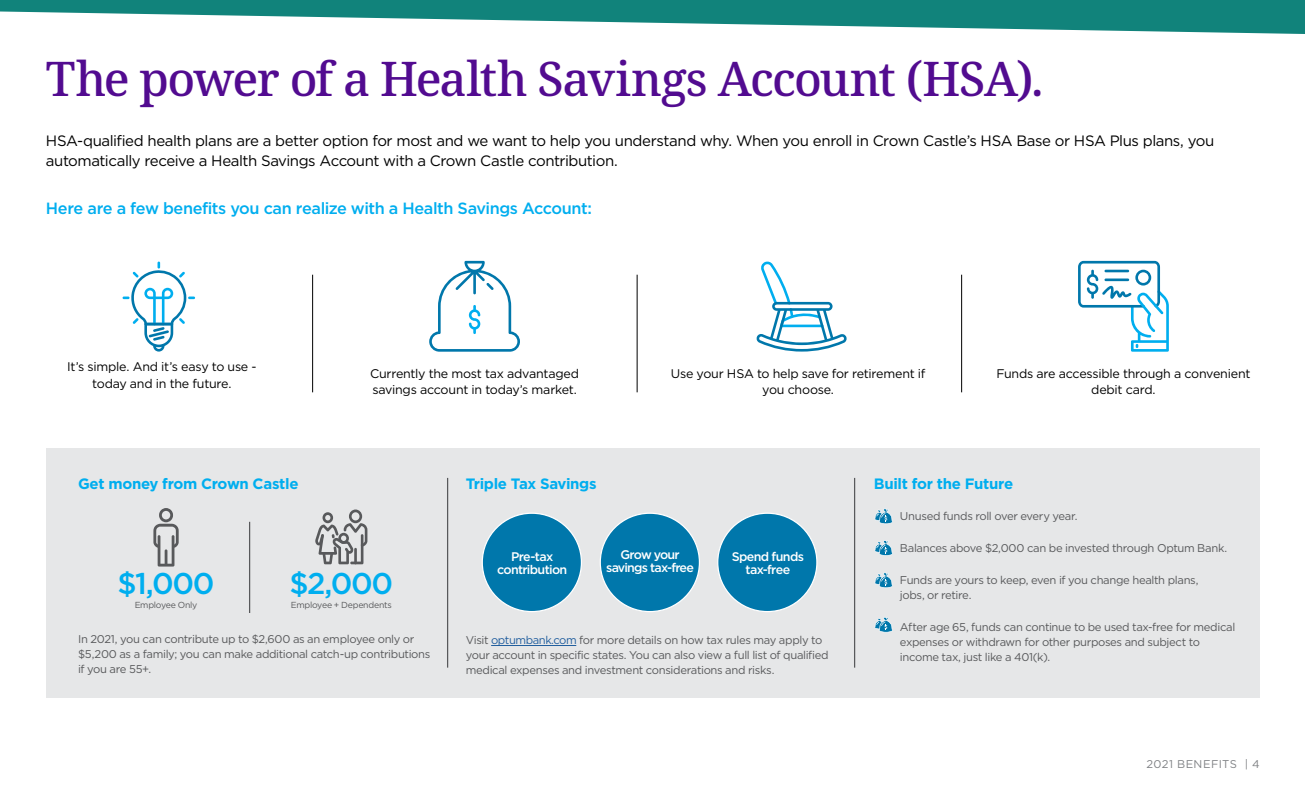
<style>
.page{position:relative;width:1305px;height:792px;background:#fff}
.page>*{position:absolute;margin:0;border:0;box-sizing:border-box;transform-origin:0 0}
.t1{font:500 47.5px "Noto Serif";letter-spacing:-.035em;color:#520b90}
.t2{font:500 30px "Gotham";letter-spacing:-.045em;color:#00aeef}
.t3{font:500 16.25px "Gotham";letter-spacing:-.025em;color:#00aeef}
.t4{font:15px/20px "Gotham";letter-spacing:-.03em;color:#000}
.t5{font:700 15px "Gotham";letter-spacing:-.02em;color:#00aeef}
.t6{font:12.5px/16.2px "Gotham";letter-spacing:-.02em;color:#000;text-align:center}
.t7{font:500 12.5px/12.5px "Gotham";letter-spacing:-.055em;color:#fff;text-align:center}
.t8{font:11.25px/15px "Gotham";letter-spacing:-.03em;color:#58595b}
.t9{font:11.25px "Gotham";letter-spacing:.035em;color:#808285}
.t10{font:8.75px "Gotham";letter-spacing:-.025em;color:#58595b}
.s1{color:#215e9e}
</style>
<div class="page">
<svg style="left:0;top:0;width:1305px;height:34px;fill:#11837b"></svg>
<div style="left:46px;top:448px;width:1214px;height:250px;background:#e6e7e8"></div>
<hr style="left:491px;top:645px;width:85px;height:1px;background:#215e9e">
<hr style="left:854px;top:478px;width:1px;height:190px;background:#58595b">
<hr style="left:447px;top:478px;width:1px;height:190px;background:#58595b">
<svg style="left:429px;top:261px;width:91px;height:91px"></svg>
<svg style="left:1078px;top:261px;width:91px;height:91px"></svg>
<hr style="left:312px;top:275px;width:1px;height:117px;background:#000">
<hr style="left:637px;top:275px;width:1px;height:117px;background:#000">
<hr style="left:961px;top:275px;width:1px;height:117px;background:#000">
<div style="left:482px;top:513px;width:99px;height:99px;background:#0077ab;border-radius:50%"></div>
<div style="left:600px;top:513px;width:99px;height:99px;background:#0077ab;border-radius:50%"></div>
<div style="left:718px;top:513px;width:99px;height:99px;background:#0077ab;border-radius:50%"></div>
<svg style="left:875px;top:509px;width:18px;height:15px"></svg>
<svg style="left:875px;top:540px;width:18px;height:16px"></svg>
<svg style="left:875px;top:573px;width:18px;height:15px"></svg>
<svg style="left:875px;top:617px;width:18px;height:15px"></svg>
<svg style="left:123px;top:262px;width:72px;height:90px"></svg>
<svg style="left:756px;top:261px;width:91px;height:91px"></svg>
<svg style="left:315px;top:510px;width:52px;height:54px"></svg>
<svg style="left:153px;top:508px;width:26px;height:59px"></svg>
<hr style="left:249px;top:522px;width:1px;height:91px;background:#58595b">
<h1 class="t1" style="left:46px;top:46px;width:999px">The power of a Health Savings Account (HSA).</h1>
<p class="t4" style="left:46px;top:130px;width:1170px">HSA-qualified health plans are a better option for most and we want to help you understand why. When you enroll in Crown Castle’s HSA Base or HSA Plus plans, you automatically receive a Health Savings Account with a Crown Castle contribution.</p>
<h3 class="t3" style="left:46px;top:198px;width:547px">Here are a few benefits you can realize with a Health Savings Account:</h3>
<p class="t6" style="left:67px;top:358px;width:191px">It’s simple. And it’s easy to use - today and in the future.</p>
<p class="t6" style="left:671px;top:365px;width:256px">Use your HSA to help save for retirement if you choose.</p>
<p class="t6" style="left:370px;top:365px;width:210px;text-align:left">Currently the most tax advantaged savings account in today’s market.</p>
<p class="t6" style="left:997px;top:365px;width:255px">Funds are accessible through a convenient debit card.</p>
<h3 class="t5" style="left:78px;top:473px;width:222px">Get money from Crown Castle</h3>
<h2 class="t2" style="left:117px;top:563px;width:99px">$1,000</h2>
<p class="t10" style="left:135px;top:599px;width:64px">Employee Only</p>
<h2 class="t2" style="left:290px;top:563px;width:105px">$2,000</h2>
<p class="t10" style="left:291px;top:599px;width:102px">Employee + Dependents</p>
<p class="t8" style="left:78px;top:631px;width:354px">In 2021, you can contribute up to $2,600 as an employee only or $5,200 as a family; you can make additional catch-up contributions if you are 55+.</p>
<h3 class="t5" style="left:466px;top:473px;width:132px">Triple Tax Savings</h3>
<p class="t7" style="left:497px;top:550px;width:72px">Pre-tax contribution</p>
<p class="t7" style="left:606px;top:549px;width:89px">Grow your savings tax-free</p>
<p class="t7" style="left:732px;top:550px;width:74px">Spend funds tax-free</p>
<p class="t8" style="left:466px;top:633px;width:364px">Visit <span class="s1">optumbank.com</span> for more details on how tax rules may apply to your account in specific states. You can also view a full list of qualified medical expenses and investment considerations and risks.</p>
<h3 class="t5" style="left:874px;top:473px;width:141px">Built for the Future</h3>
<p class="t8" style="left:900px;top:509px;width:179px">Unused funds roll over every year.</p>
<p class="t8" style="left:900px;top:541px;width:329px">Balances above $2,000 can be invested through Optum Bank.</p>
<p class="t8" style="left:900px;top:572px;width:300px">Funds are yours to keep, even if you change health plans, jobs, or retire.</p>
<p class="t8" style="left:900px;top:619px;width:337px">After age 65, funds can continue to be used tax-free for medical expenses or withdrawn for other purposes and subject to income tax, just like a 401(k).</p>
<p class="t9" style="left:1146px;top:757px;width:115px">2021 BENEFITS | 4</p>
</div>
